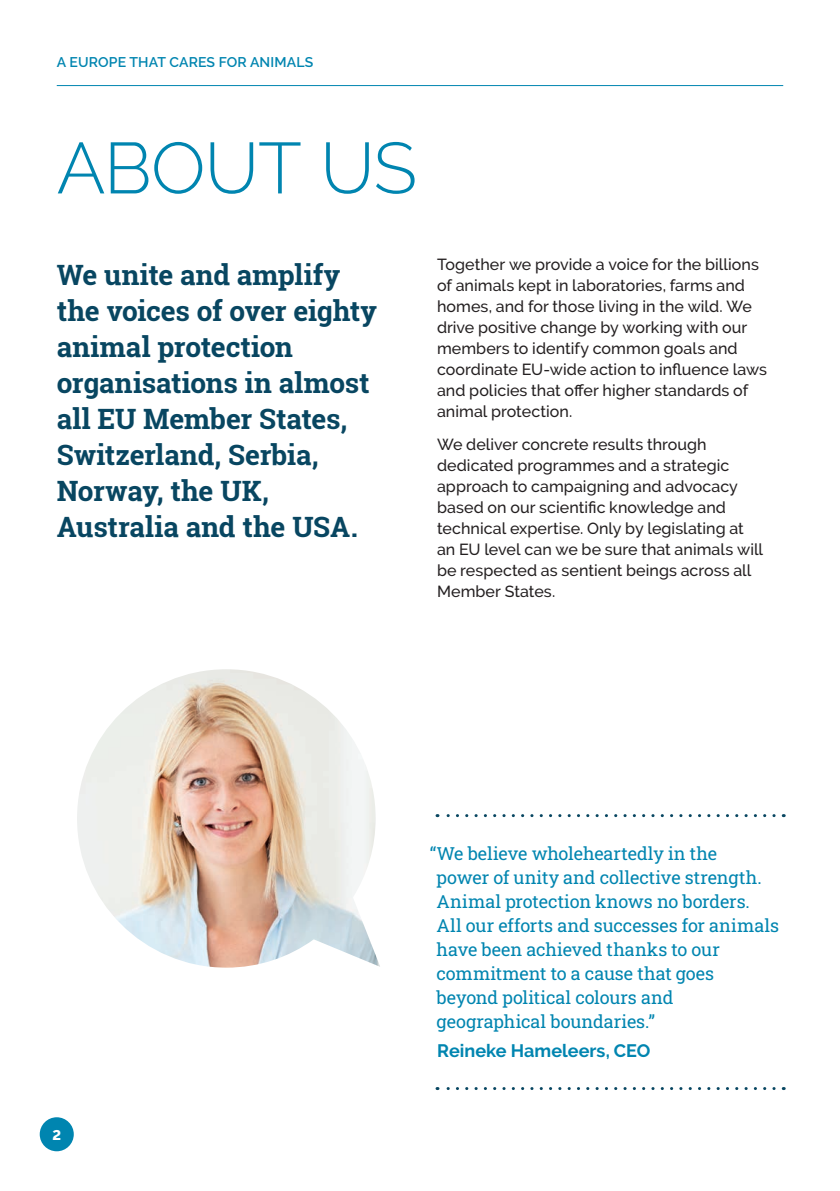
<style>
.page{position:relative;width:840px;height:1191px;background:#fff}
.page>*{position:absolute;margin:0;border:0;box-sizing:border-box;transform-origin:0 0}
.Big_Title{font:300 72px "Raleway";letter-spacing:-.015em;color:#0085b0}
.Large_Intro_Text{font:700 28px/36px "Roboto Slab";letter-spacing:-.01em;color:#084661}
.t1{font:18px/24px "Roboto Slab";color:#0085b0}
.Quote_Name{font:700 18px "Raleway";color:#0085b0}
.Body{font:500 16px/21px "Raleway";letter-spacing:.005em;color:#231f20}
.t2{font:600 14px "Raleway";letter-spacing:.01em;color:#0085b0}
.t3{font:800 14px "Raleway";color:#fff}
</style>
<div class="page">
<hr style="left:57px;top:85px;width:725px;height:1px;background:#0085b0">
<div style="left:40px;top:1117px;width:34px;height:34px;background:#0085b0;border-radius:50%"></div>
<img style="left:77px;top:669px;width:303px;height:298px">
<svg style="left:437px;top:814px;width:336px;height:3px"></svg>
<svg style="left:437px;top:1087px;width:336px;height:3px"></svg>
<p class="t2" style="left:57px;top:54px;width:258px">A EUROPE THAT CARES FOR ANIMALS</p>
<p class="Big_Title" style="left:57px;top:126px;width:361px">ABOUT US</p>
<p class="Large_Intro_Text" style="left:57px;top:256px;width:321px">We unite and amplify the voices of over eighty animal protection organisations in almost all EU Member States,<br>Switzerland, Serbia,<br>Norway, the UK,<br>Australia and the USA.</p>
<p class="Body" style="left:437px;top:254px;width:331px">Together we provide a voice for the billions of animals kept in laboratories, farms and homes, and for those living in the wild. We drive positive change by working with our members to identify common goals and coordinate EU-wide action to influence laws and policies that offer higher standards of animal protection.</p>
<p class="Body" style="left:437px;top:433px;width:327px">We deliver concrete results through dedicated programmes and a strategic approach to campaigning and advocacy based on our scientific knowledge and technical expertise. Only by legislating at an EU level can we be sure that animals will be respected as sentient beings across all Member States.</p>
<p class="t3" style="left:52px;top:1126px;width:10px">2</p>
<p class="t1" style="left:436px;top:840px;width:344px;text-indent:-7px">“We believe wholeheartedly in the<br>power of unity and collective strength.<br>Animal protection knows no borders.<br>All our efforts and successes for animals have been achieved thanks to our commitment to a cause that goes beyond political colours and geographical boundaries.”</p>
<p class="Quote_Name" style="left:437px;top:1040px;width:214px">Reineke Hameleers, CEO</p>
</div>
